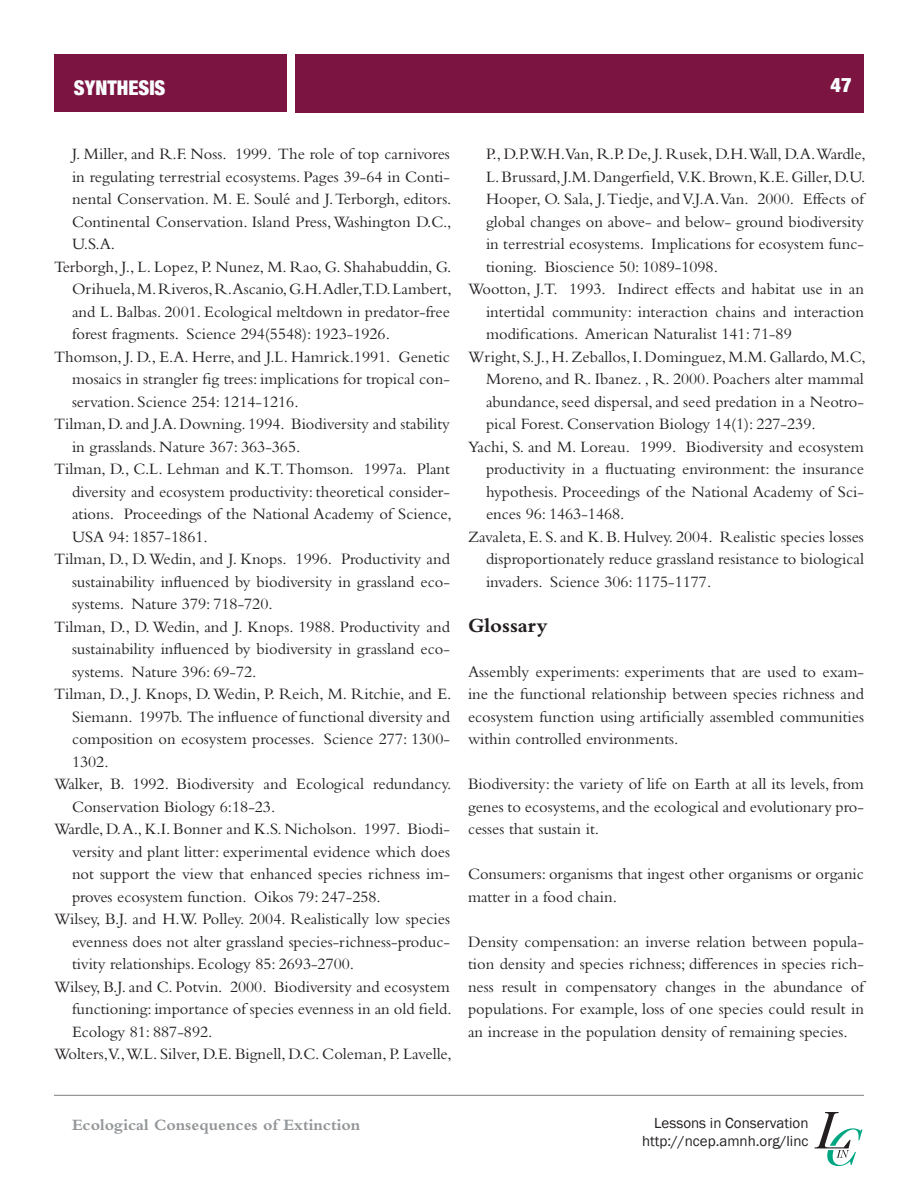
<style>
.page{position:relative;width:918px;height:1188px;background:#fff}
.page>*{position:absolute;margin:0;border:0;box-sizing:border-box;transform-origin:0 0}
.SYN_2_Heading_1{font:700 21px "Bembo";color:#231f20}
.t1{font:900 condensed 20.25px "Helvetica Neue";color:#fafdfe}
.t2{font:16.5px/22.5px "Bembo";color:#231f20;text-align:justify}
.t3{font:700 16.5px "Bembo";color:#939698}
.t4{font:15px/18px "Franklin Gothic";color:#231f20;text-align:right}
</style>
<div class="page">
<div style="left:54px;top:54px;width:232px;height:58px;background:#7c1442"></div>
<div style="left:296px;top:54px;width:568px;height:58px;background:#7c1442"></div>
<svg style="left:814px;top:1112px;width:48px;height:54px"></svg>
<hr style="left:54px;top:1095px;width:810px;height:1px;background:#939698">
<p class="t1" style="left:74px;top:75px;width:93px">SYNTHESIS</p>
<p class="t1" style="left:831px;top:72px;width:23px">47</p>
<p class="t2" style="left:72px;top:143px;width:381px">J. Miller, and R.F. Noss. 1999. The role of top carnivores in regulating terrestrial ecosystems. Pages 39-64 in Conti&shy;nental Conservation. M. E. Soulé and J. Terborgh, editors.<br>Continental Conservation. Island Press, Washington D.C., U.S.A.</p>
<p class="t2" style="left:72px;top:255px;width:381px;text-indent:-18px">Terborgh, J., L. Lopez, P. Nunez, M. Rao, G. Shahabuddin, G.<br>Orihuela, M. Riveros, R.Ascanio, G.H.Adler,T.D. Lambert, and L. Balbas. 2001. Ecological meltdown in predator-free forest fragments. Science 294(5548): 1923-1926.</p>
<p class="t2" style="left:72px;top:345px;width:379px;text-indent:-18px">Thomson, J. D., E.A. Herre, and J.L. Hamrick.1991. Genetic mosaics in strangler fig trees: implications for tropical con&shy;servation. Science 254: 1214-1216.</p>
<p class="t2" style="left:72px;top:413px;width:380px;text-indent:-18px">Tilman, D. and J.A. Downing. 1994. Biodiversity and stability in grasslands. Nature 367: 363-365.</p>
<p class="t2" style="left:72px;top:458px;width:381px;text-indent:-18px">Tilman, D., C.L. Lehman and K.T. Thomson. 1997a. Plant diversity and ecosystem productivity: theoretical consider&shy;ations. Proceedings of the National Academy of Science, USA 94: 1857-1861.</p>
<p class="t2" style="left:72px;top:548px;width:379px;text-indent:-18px">Tilman, D., D. Wedin, and J. Knops. 1996. Productivity and sustainability influenced by biodiversity in grassland eco&shy;systems. Nature 379: 718-720.</p>
<p class="t2" style="left:72px;top:615px;width:380px;text-indent:-18px">Tilman, D., D. Wedin, and J. Knops. 1988. Productivity and sustainability influenced by biodiversity in grassland eco&shy;systems. Nature 396: 69-72.</p>
<p class="t2" style="left:72px;top:683px;width:381px;text-indent:-18px">Tilman, D., J. Knops, D. Wedin, P. Reich, M. Ritchie, and E.<br>Siemann. 1997b. The influence of functional diversity and composition on ecosystem processes. Science 277: 1300- 1302.</p>
<p class="t2" style="left:72px;top:773px;width:381px;text-indent:-18px">Walker, B. 1992. Biodiversity and Ecological redundancy.<br>Conservation Biology 6:18-23.</p>
<p class="t2" style="left:72px;top:818px;width:380px;text-indent:-18px">Wardle, D. A., K.I. Bonner and K.S. Nicholson. 1997. Biodi&shy;versity and plant litter: experimental evidence which does not support the view that enhanced species richness im&shy;proves ecosystem function. Oikos 79: 247-258.</p>
<p class="t2" style="left:72px;top:908px;width:379px;text-indent:-18px">Wilsey, B.J. and H.W. Polley. 2004. Realistically low species evenness does not alter grassland species-richness-produc&shy;tivity relationships. Ecology 85: 2693-2700.</p>
<p class="t2" style="left:72px;top:975px;width:381px;text-indent:-18px">Wilsey, B.J. and C. Potvin. 2000. Biodiversity and ecosystem functioning: importance of species evenness in an old field.<br>Ecology 81: 887-892.</p>
<p class="t2" style="left:54px;top:1043px;width:399px">Wolters,V.,W.L. Silver, D.E. Bignell, D.C. Coleman, P. Lavelle,</p>
<p class="t2" style="left:486px;top:143px;width:381px">P., D.P.W.H.Van, R.P. De, J. Rusek, D.H.Wall, D.A.Wardle, L. Brussard, J.M. Dangerfield, V.K. Brown, K.E. Giller, D.U.<br>Hooper, O. Sala, J. Tiedje, and V.J.A.Van. 2000. Effects of global changes on above- and below- ground biodiversity in terrestrial ecosystems. Implications for ecosystem func&shy;tioning. Bioscience 50: 1089-1098.</p>
<p class="t2" style="left:486px;top:278px;width:380px;text-indent:-18px">Wootton, J.T. 1993. Indirect effects and habitat use in an intertidal community: interaction chains and interaction modifications. American Naturalist 141: 71-89</p>
<p class="t2" style="left:486px;top:345px;width:381px;text-indent:-18px">Wright, S. J., H. Zeballos, I. Dominguez, M.M. Gallardo, M.C, Moreno, and R. Ibanez. , R. 2000. Poachers alter mammal abundance, seed dispersal, and seed predation in a Neotro&shy;pical Forest. Conservation Biology 14(1): 227-239.</p>
<p class="t2" style="left:486px;top:435px;width:379px;text-indent:-18px">Yachi, S. and M. Loreau. 1999. Biodiversity and ecosystem productivity in a fluctuating environment: the insurance hypothesis. Proceedings of the National Academy of Sci&shy;ences 96: 1463-1468.</p>
<p class="t2" style="left:486px;top:525px;width:379px;text-indent:-18px">Zavaleta, E. S. and K. B. Hulvey. 2004. Realistic species losses disproportionately reduce grassland resistance to biological invaders. Science 306: 1175-1177.</p>
<p class="SYN_2_Heading_1" style="left:468px;top:613px;width:81px">Glossary</p>
<p class="t2" style="left:468px;top:660px;width:398px">Assembly experiments: experiments that are used to exam&shy;ine the functional relationship between species richness and ecosystem function using artificially assembled communities within controlled environments.</p>
<p class="t2" style="left:468px;top:773px;width:398px">Biodiversity: the variety of life on Earth at all its levels, from genes to ecosystems, and the ecological and evolutionary pro&shy;cesses that sustain it.</p>
<p class="t2" style="left:468px;top:863px;width:397px">Consumers: organisms that ingest other organisms or organic matter in a food chain.</p>
<p class="t2" style="left:468px;top:930px;width:398px">Density compensation: an inverse relation between popula&shy;tion density and species richness; differences in species rich&shy;ness result in compensatory changes in the abundance of populations. For example, loss of one species could result in an increase in the population density of remaining species.</p>
<p class="t3" style="left:72px;top:1116px;width:290px">Ecological Consequences of Extinction</p>
<p class="t4" style="left:642px;top:1114px;width:168px">Lessons in Conservation http://ncep.amnh.org/linc</p>
</div>
